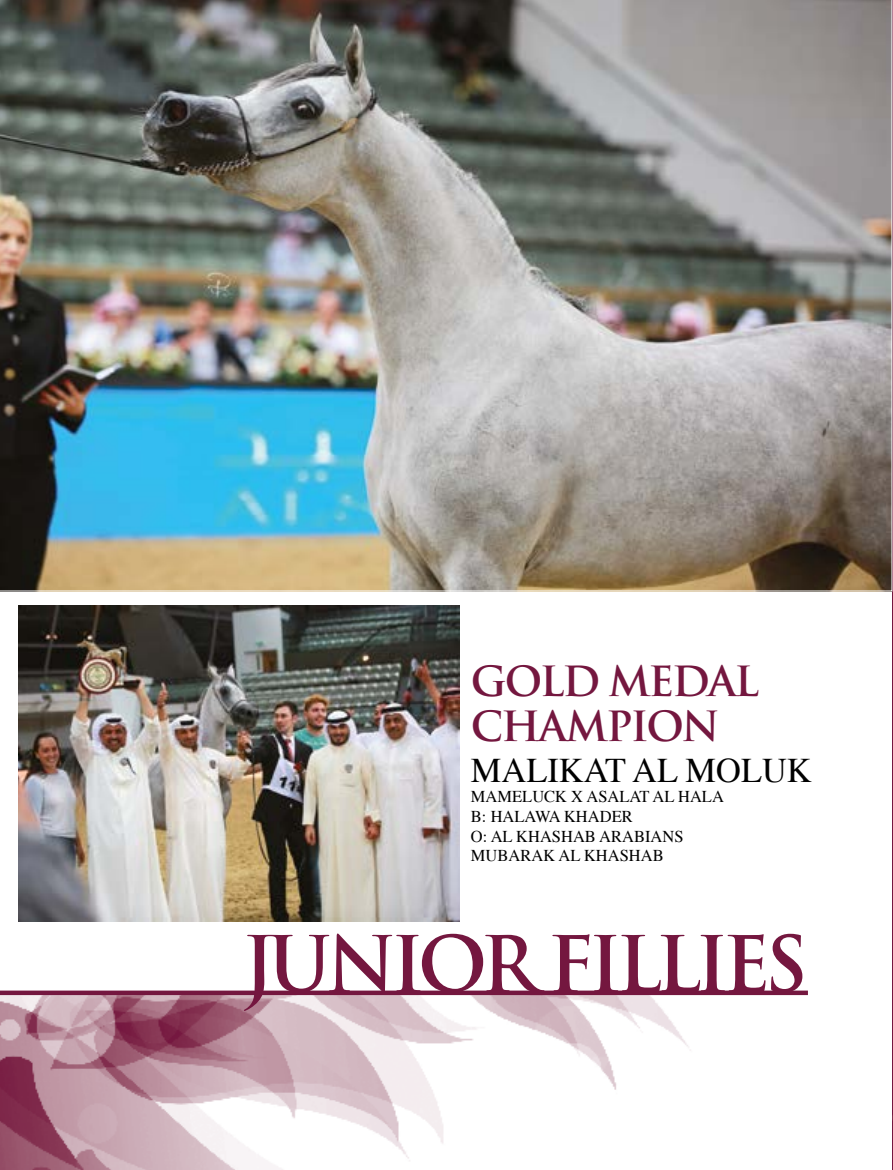
<style>
.page{position:relative;width:893px;height:1170px;background:#fff}
.page>*{position:absolute;margin:0;border:0;box-sizing:border-box;transform-origin:0 0}
.t1{font:700 75px "Trajan Pro";letter-spacing:-.08em;color:#74173f}
.t2{font:700 40.5px/45px "Trajan Pro";letter-spacing:-.05em;color:#74173f}
.t3{font:34.5px "Times";color:#000}
.t4{font:16.5px/19.8px "Times";color:#000}
</style>
<div class="page">
<img style="left:892px;top:0;width:1px;height:1169px">
<img style="left:0;top:994px;width:802px;height:175px">
<img style="left:0;top:0;width:892px;height:591px">
<img style="left:18px;top:605px;width:441px;height:316px">
<svg style="left:0;top:990px;width:808px;height:4px;background:#88385b"></svg>
<h2 class="t2" style="left:471px;top:659px;width:289px">GOLD MEDAL<br>CHAMPION</h2>
<h3 class="t3" style="left:471px;top:738px;width:343px">MALIKAT AL MOLUK</h3>
<p class="t4" style="left:471px;top:785px;width:255px">MAMELUCK X ASALAT AL HALA<br>B: HALAWA</p>
<p class="t4" style="left:564px;top:804px;width:25px">KHADER</p>
<p class="t4" style="left:471px;top:824px;width:70px">O: AL KHASHAB</p>
<p class="t4" style="left:599px;top:824px;width:24px">ARABIANS</p>
<p class="t4" style="left:471px;top:844px;width:28px">MUBARAK</p>
<p class="t4" style="left:558px;top:844px;width:50px">AL KHASHAB</p>
<h1 class="t1" style="left:242px;top:917px;width:519px">JUNIOR FILLIES</h1>
</div>
